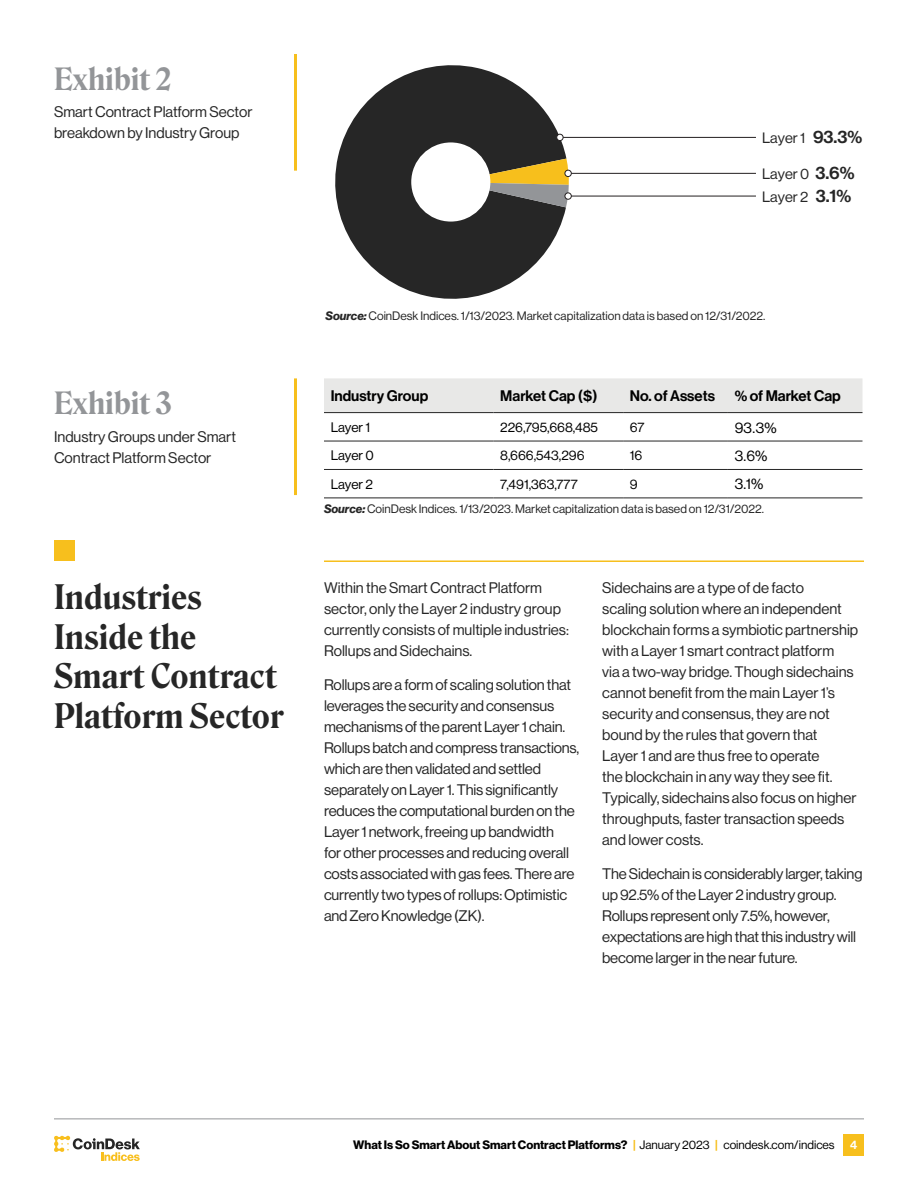
<style>
.page{position:relative;width:918px;height:1188px;background:#fff}
.page>*{position:absolute;margin:0;border:0;box-sizing:border-box;transform-origin:0 0}
.t1{font:700 33px/39.6px "Roslindale Deck Narrow";color:#262626}
.t2{font:700 30px "Roslindale Deck Narrow";color:#939598}
.t3{font:17.7px/36px "N Haas Grotesk DS Std 65 Md";color:#262626}
.t4{font:15px/21px "N Haas Grotesk DS Std 55 Rg";letter-spacing:-.01em;color:#262626}
.t5{font:15px "N Haas Grotesk DS Std 65 Md";color:#000}
.t6{font:15px "N Haas Grotesk DS Std 55 Rg";color:#000}
.t7{font:14.7px "N Haas Grotesk DS Std 55 Rg";color:#262626}
.t8{font:13.5px "N Haas Grotesk DS Std 55 Rg";color:#000}
.t9{font:12px "N Haas Grotesk DS Std 55 Rg";color:#262626}
.t10{font:12px "N Haas Grotesk DS Std 75 Bd";color:#000}
.t11{font:12px "N Haas Grotesk DS Std 65 Md";color:#fff}
.s1{font-family:"N Haas Grotesk DS Std 65 Md";font-size:17.7px}
.s2{font-family:"N Haas Grotesk DS Std 76 Bd It"}
.s3{font-family:"N Haas Grotesk DS Std 95 Blk";color:#f7bf1d}
.s4{font-family:"N Haas Grotesk DS Std 55 Rg"}
</style>
<div class="page">
<div style="left:843px;top:1134px;width:21px;height:21px;background:#f7bf1d"></div>
<svg style="left:54px;top:1136px;width:86px;height:25px"></svg>
<hr style="left:54px;top:1119px;width:810px;height:1px;background:#939598">
<hr style="left:294px;top:378px;width:3px;height:117px;background:#f7bf1d">
<hr style="left:294px;top:54px;width:3px;height:117px;background:#f7bf1d">
<div style="left:324px;top:378px;width:538px;height:34px;background:#e8e8e7"></div>
<hr style="left:324px;top:412px;width:170px;height:1px;background:#262626">
<hr style="left:494px;top:412px;width:129px;height:1px;background:#262626">
<hr style="left:623px;top:412px;width:105px;height:1px;background:#262626">
<hr style="left:728px;top:412px;width:134px;height:1px;background:#262626">
<hr style="left:324px;top:441px;width:170px;height:1px;background:#262626">
<hr style="left:494px;top:441px;width:129px;height:1px;background:#262626">
<hr style="left:623px;top:441px;width:105px;height:1px;background:#262626">
<hr style="left:728px;top:441px;width:134px;height:1px;background:#262626">
<hr style="left:324px;top:469px;width:170px;height:1px;background:#262626">
<hr style="left:494px;top:469px;width:129px;height:1px;background:#262626">
<hr style="left:623px;top:469px;width:105px;height:1px;background:#262626">
<hr style="left:728px;top:469px;width:134px;height:1px;background:#262626">
<hr style="left:324px;top:498px;width:170px;height:1px;background:#262626">
<hr style="left:494px;top:498px;width:129px;height:1px;background:#262626">
<hr style="left:623px;top:498px;width:105px;height:1px;background:#262626">
<hr style="left:728px;top:498px;width:134px;height:1px;background:#262626">
<hr style="left:324px;top:560px;width:540px;height:2px;background:#f7bf1d">
<div style="left:54px;top:540px;width:21px;height:20px;background:#f7bf1d"></div>
<svg style="left:335px;top:65px;width:231px;height:234px;fill:#262626"></svg>
<div style="left:411px;top:142px;width:79px;height:80px;background:#fff;border-radius:50%"></div>
<hr style="left:568px;top:196px;width:188px;height:1px;background:#231f20">
<svg style="left:481px;top:159px;width:90px;height:48px"></svg>
<div style="left:565px;top:192px;width:7px;height:8px;border:1px solid #231f20;border-radius:50%"></div>
<hr style="left:560px;top:137px;width:196px;height:1px;background:#231f20">
<div style="left:557px;top:134px;width:6px;height:7px;background:#fff;border-radius:50%"></div>
<div style="left:556px;top:134px;width:7px;height:7px;border:1px solid #231f20;border-radius:50%"></div>
<hr style="left:568px;top:173px;width:188px;height:1px;background:#231f20">
<div style="left:565px;top:170px;width:6px;height:7px;background:#fff;border-radius:50%"></div>
<div style="left:565px;top:170px;width:7px;height:7px;border:1px solid #231f20;border-radius:50%"></div>
<h2 class="t2" style="left:54px;top:53px;width:119px">Exhibit 2</h2>
<p class="t4" style="left:54px;top:102px;width:200px">Smart Contract Platform Sector breakdown by Industry Group</p>
<h2 class="t2" style="left:54px;top:378px;width:119px">Exhibit 3</h2>
<p class="t4" style="left:54px;top:426px;width:184px">Industry Groups under Smart<br>Contract Platform Sector</p>
<p class="t3" style="left:813px;top:119px;width:51px">93.3%<br>3.6%</p>
<p class="t7" style="left:762px;top:188px;width:91px">Layer 2 <span class="s1">3.1%</span></p>
<p class="t7" style="left:762px;top:130px;width:45px">Layer 1</p>
<p class="t7" style="left:762px;top:166px;width:49px">Layer 0</p>
<p class="t9" style="left:326px;top:309px;width:441px"><span class="s2">Source:</span> CoinDesk Indices. 1/13/2023. Market capitalization data is based on 12/31/2022.</p>
<p class="t5" style="left:331px;top:387px;width:99px">Industry Group</p>
<p class="t5" style="left:500px;top:387px;width:99px">Market Cap ($)</p>
<p class="t5" style="left:630px;top:387px;width:87px">No. of Assets</p>
<p class="t5" style="left:735px;top:387px;width:108px">% of Market Cap</p>
<p class="t8" style="left:331px;top:420px;width:41px">Layer 1</p>
<p class="t8" style="left:500px;top:420px;width:99px">226,795,668,485</p>
<p class="t8" style="left:630px;top:420px;width:16px">67</p>
<p class="t6" style="left:735px;top:419px;width:43px">93.3%</p>
<p class="t8" style="left:331px;top:448px;width:45px">Layer 0</p>
<p class="t8" style="left:500px;top:448px;width:86px">8,666,543,296</p>
<p class="t8" style="left:630px;top:448px;width:14px">16</p>
<p class="t6" style="left:735px;top:447px;width:34px">3.6%</p>
<p class="t8" style="left:331px;top:477px;width:44px">Layer 2</p>
<p class="t8" style="left:500px;top:477px;width:79px">7,491,363,777</p>
<p class="t8" style="left:630px;top:477px;width:9px">9</p>
<p class="t6" style="left:735px;top:476px;width:30px">3.1%</p>
<p class="t9" style="left:324px;top:502px;width:441px"><span class="s2">Source:</span> CoinDesk Indices. 1/13/2023. Market capitalization data is based on 12/31/2022.</p>
<h1 class="t1" style="left:54px;top:576px;width:231px">Industries<br>Inside the<br>Smart Contract<br>Platform Sector</h1>
<p class="t4" style="left:324px;top:577px;width:247px">Within the Smart Contract Platform sector, only the Layer 2 industry group currently consists of multiple industries:<br>Rollups and Sidechains.</p>
<p class="t4" style="left:324px;top:675px;width:257px">Rollups are a form of scaling solution that leverages the security and consensus mechanisms of the parent Layer 1 chain.<br>Rollups batch and compress transactions, which are then validated and settled separately on Layer 1. This significantly reduces the computational burden on the Layer 1 network, freeing up bandwidth<br>for other processes and reducing overall costs associated with gas fees. There are currently two types of rollups: Optimistic and Zero Knowledge (ZK).</p>
<p class="t4" style="left:602px;top:577px;width:257px">Sidechains are a type of de facto<br>scaling solution where an independent blockchain forms a symbiotic partnership with a Layer 1 smart contract platform<br>via a two-way bridge. Though sidechains cannot benefit from the main Layer 1’s security and consensus, they are not bound by the rules that govern that<br>Layer 1 and are thus free to operate<br>the blockchain in any way they see fit.<br>Typically, sidechains also focus on higher throughputs, faster transaction speeds and lower costs.</p>
<p class="t4" style="left:602px;top:864px;width:262px">The Sidechain is considerably larger, taking up 92.5% of the Layer 2 industry group.<br>Rollups represent only 7.5%, however, expectations are high that this industry will become larger in the near future.</p>
<p class="t10" style="left:353px;top:1138px;width:483px">What Is So Smart About Smart Contract Platforms? <span class="s3">|</span> <span class="s4">January 2023</span> <span class="s3">|</span> <span class="s4">coindesk.com/indices</span></p>
<p class="t11" style="left:850px;top:1138px;width:9px">4</p>
</div>
